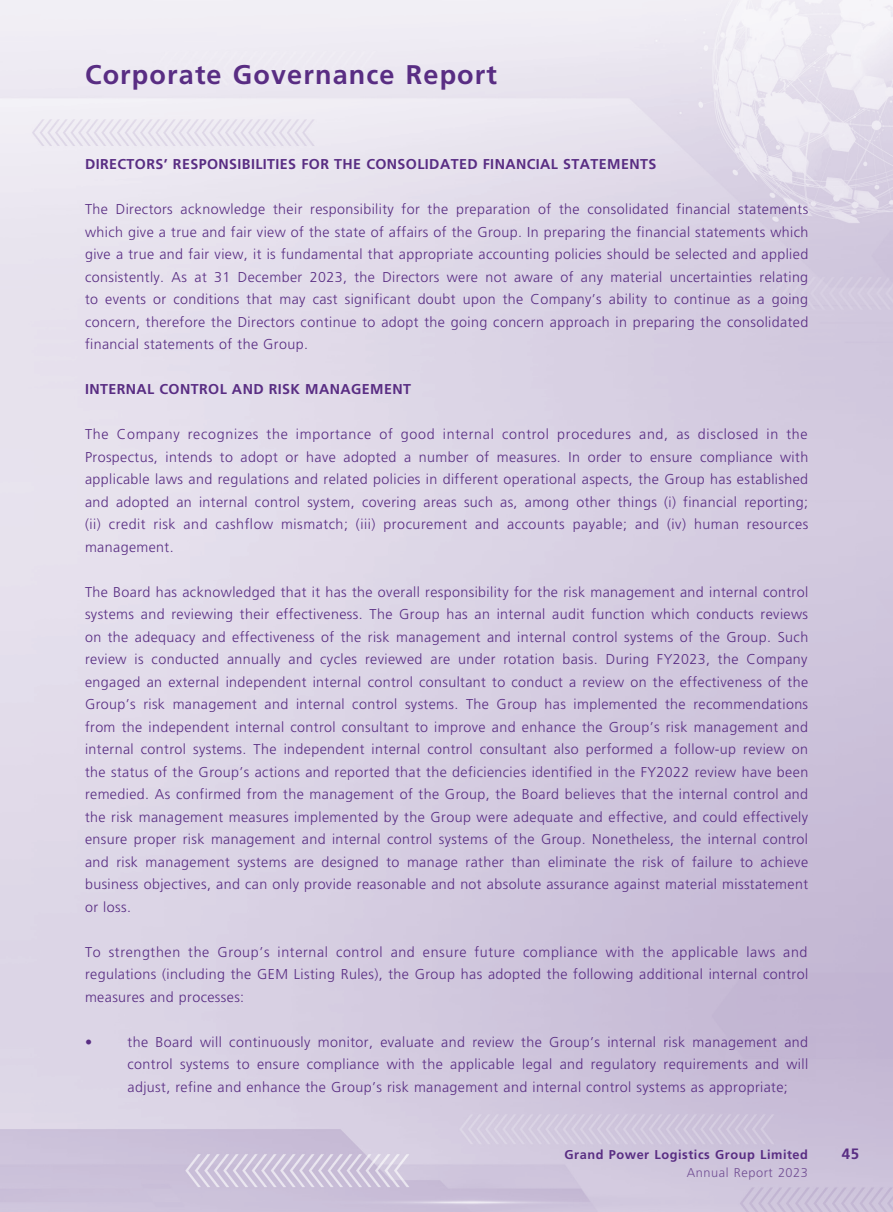
<style>
.page{position:relative;width:893px;height:1212px;background:#fff}
.page>*{position:absolute;margin:0;border:0;box-sizing:border-box;transform-origin:0 0}
.t1{font:700 27px "Frutiger LT Std";letter-spacing:.04em;color:#592d83}
.t2{font:700 15px "Frutiger LT Std";color:#592d83}
.t3{font:300 14.25px/22.5px "Frutiger LT Std";letter-spacing:.03em;color:#592d83;text-align:justify}
.t4{font:700 14.25px "Frutiger LT Std";letter-spacing:.03em;color:#592d83}
.t5{font:700 12.75px "Frutiger LT Std";letter-spacing:.04em;color:#592d83}
.t6{font:300 12.75px "Frutiger LT Std";letter-spacing:.04em;color:#724f94}
</style>
<div class="page">
<img style="left:0;top:0;width:893px;height:1212px">
<h1 class="t1" style="left:85px;top:59px;width:414px">Corporate Governance Report</h1>
<p class="t4" style="left:85px;top:156px;width:573px">DIRECTORS’ RESPONSIBILITIES FOR THE CONSOLIDATED FINANCIAL STATEMENTS</p>
<p class="t3" style="left:85px;top:198px;width:725px">The Directors acknowledge their responsibility for the preparation of the consolidated financial statements which give a true and fair view of the state of affairs of the Group. In preparing the financial statements which give a true and fair view, it is fundamental that appropriate accounting policies should be selected and applied consistently. As at 31 December 2023, the Directors were not aware of any material uncertainties relating to events or conditions that may cast significant doubt upon the Company’s ability to continue as a going concern, therefore the Directors continue to adopt the going concern approach in preparing the consolidated financial statements of the Group.</p>
<p class="t4" style="left:85px;top:381px;width:327px">INTERNAL CONTROL AND RISK MANAGEMENT</p>
<p class="t3" style="left:85px;top:423px;width:725px">The Company recognizes the importance of good internal control procedures and, as disclosed in the Prospectus, intends to adopt or have adopted a number of measures. In order to ensure compliance with applicable laws and regulations and related policies in different operational aspects, the Group has established and adopted an internal control system, covering areas such as, among other things (i) financial reporting; (ii) credit risk and cashflow mismatch; (iii) procurement and accounts payable; and (iv) human resources management.</p>
<p class="t3" style="left:85px;top:581px;width:725px">The Board has acknowledged that it has the overall responsibility for the risk management and internal control systems and reviewing their effectiveness. The Group has an internal audit function which conducts reviews on the adequacy and effectiveness of the risk management and internal control systems of the Group. Such review is conducted annually and cycles reviewed are under rotation basis. During FY2023, the Company engaged an external independent internal control consultant to conduct a review on the effectiveness of the Group’s risk management and internal control systems. The Group has implemented the recommendations from the independent internal control consultant to improve and enhance the Group’s risk management and internal control systems. The independent internal control consultant also performed a follow-up review on the status of the Group’s actions and reported that the deficiencies identified in the FY2022 review have been remedied. As confirmed from the management of the Group, the Board believes that the internal control and the risk management measures implemented by the Group were adequate and effective, and could effectively ensure proper risk management and internal control systems of the Group. Nonetheless, the internal control and risk management systems are designed to manage rather than eliminate the risk of failure to achieve business objectives, and can only provide reasonable and not absolute assurance against material misstatement or loss.</p>
<p class="t3" style="left:85px;top:941px;width:725px">To strengthen the Group’s internal control and ensure future compliance with the applicable laws and regulations (including the GEM Listing Rules), the Group has adopted the following additional internal control measures and processes:</p>
<p class="t3" style="left:85px;top:1031px;width:9px">•</p>
<p class="t3" style="left:128px;top:1031px;width:682px">the Board will continuously monitor, evaluate and review the Group’s internal risk management and control systems to ensure compliance with the applicable legal and regulatory requirements and will adjust, refine and enhance the Group’s risk management and internal control systems as appropriate;</p>
<p class="t5" style="left:565px;top:1147px;width:245px">Grand Power Logistics Group Limited</p>
<p class="t2" style="left:842px;top:1144px;width:19px">45</p>
<p class="t6" style="left:687px;top:1165px;width:123px">Annual Report 2023</p>
</div>
